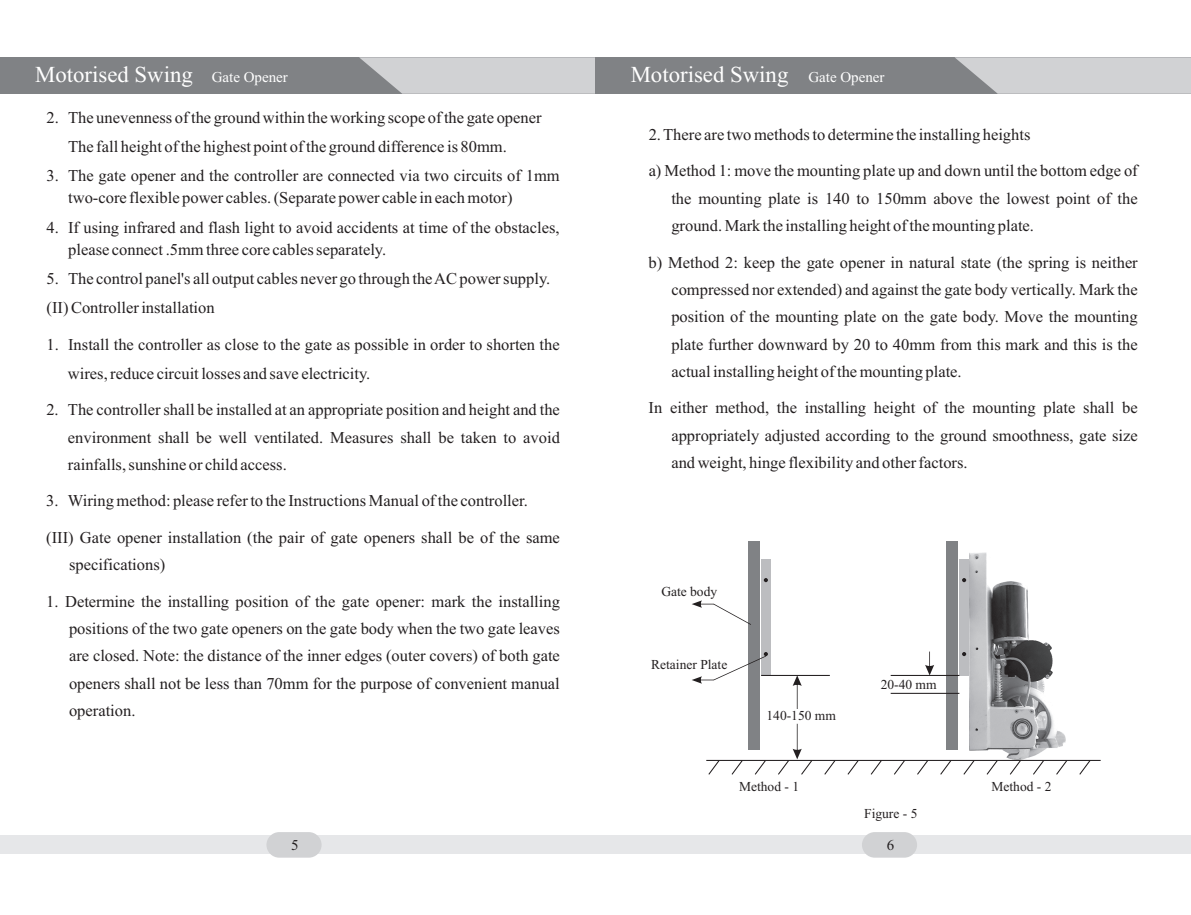
<style>
.page{position:relative;width:1191px;height:915px;background:#fff}
.page>*{position:absolute;margin:0;border:0;box-sizing:border-box;transform-origin:0 0}
.t1{font:22.8px "Times New Roman";color:#fff}
.t2{font:16.5px/27.3px "Times New Roman";color:#231f20;text-align:justify}
.t3{font:15px "Times New Roman";color:#231f20}
.t4{font:13.65px "Times New Roman";color:#231f20}
.s1{font-size:15px}
</style>
<div class="page">
<div style="left:0;top:57px;width:595px;height:37px;background:#808285"></div>
<svg style="left:359px;top:57px;width:236px;height:37px;background:#c8c9cb"></svg>
<div style="left:0;top:835px;width:595px;height:18px;background:#e6e7e9"></div>
<div style="left:266px;top:831px;width:55px;height:26px;background:#d1d2d4;border-radius:13px"></div>
<div style="left:595px;top:57px;width:596px;height:37px;background:#808285"></div>
<svg style="left:955px;top:57px;width:236px;height:37px;background:#c8c9cb"></svg>
<div style="left:595px;top:835px;width:596px;height:18px;background:#e6e7e9"></div>
<div style="left:862px;top:831px;width:55px;height:26px;background:#d1d2d4;border-radius:13px"></div>
<img style="left:969px;top:552px;width:96px;height:207px">
<hr style="left:706px;top:759px;width:394px;height:1px;background:#231f20">
<svg style="left:707px;top:759px;width:13px;height:16px"></svg>
<svg style="left:730px;top:759px;width:14px;height:16px"></svg>
<svg style="left:753px;top:759px;width:14px;height:16px"></svg>
<svg style="left:823px;top:759px;width:13px;height:16px"></svg>
<svg style="left:846px;top:759px;width:13px;height:16px"></svg>
<svg style="left:869px;top:759px;width:14px;height:16px"></svg>
<svg style="left:892px;top:759px;width:14px;height:16px"></svg>
<svg style="left:916px;top:759px;width:13px;height:16px"></svg>
<svg style="left:939px;top:759px;width:13px;height:16px"></svg>
<svg style="left:962px;top:758px;width:13px;height:17px"></svg>
<svg style="left:985px;top:758px;width:13px;height:17px"></svg>
<svg style="left:1008px;top:758px;width:14px;height:17px"></svg>
<svg style="left:1032px;top:758px;width:13px;height:17px"></svg>
<svg style="left:1055px;top:758px;width:13px;height:17px"></svg>
<svg style="left:1078px;top:759px;width:13px;height:16px"></svg>
<div style="left:946px;top:541px;width:12px;height:208px;background:#808285"></div>
<svg style="left:925px;top:651px;width:9px;height:23px"></svg>
<div style="left:959px;top:558px;width:9px;height:117px;background:#bcbdc0"></div>
<svg style="left:962px;top:578px;width:4px;height:4px"></svg>
<svg style="left:962px;top:652px;width:4px;height:4px"></svg>
<div style="left:748px;top:541px;width:12px;height:208px;background:#808285"></div>
<div style="left:761px;top:558px;width:9px;height:117px;background:#bcbdc0"></div>
<svg style="left:764px;top:578px;width:4px;height:4px"></svg>
<svg style="left:792px;top:675px;width:9px;height:33px"></svg>
<hr style="left:890px;top:674px;width:69px;height:1px;background:#231f20">
<hr style="left:890px;top:692px;width:69px;height:1px;background:#231f20">
<hr style="left:761px;top:674px;width:69px;height:1px;background:#231f20">
<svg style="left:777px;top:723px;width:36px;height:52px"></svg>
<svg style="left:692px;top:600px;width:59px;height:24px"></svg>
<svg style="left:692px;top:652px;width:76px;height:31px"></svg>
<h1 class="t1" style="left:35px;top:67px;width:254px">Motorised Swing <span class="s1">Gate Opener</span></h1>
<p class="t2" style="left:68px;top:104px;width:475px;line-height:29.2px;text-indent:-22px">2. The unevenness of the ground within the working scope of the gate opener<br>The fall height of the highest point of the ground difference is 80mm.</p>
<p class="t2" style="left:68px;top:166px;width:493px;line-height:21.9px;text-indent:-22px">3. The gate opener and the controller are connected via two circuits of 1mm two-core flexible power cables. (Separate power cable in each motor)</p>
<p class="t2" style="left:68px;top:218px;width:493px;line-height:21.9px;text-indent:-22px">4. If using infrared and flash light to avoid accidents at time of the obstacles, please connect .5mm three core cables separately.</p>
<p class="t2" style="left:47px;top:265px;width:505px;line-height:29.2px">5. The control panel's all output cables never go through the AC power supply. (II) Controller installation</p>
<p class="t2" style="left:47px;top:332px;width:514px">1. Install the controller as close to the gate as possible in order to shorten the</p>
<p class="t2" style="left:68px;top:361px;width:304px">wires, reduce circuit losses and save electricity.</p>
<p class="t2" style="left:68px;top:397px;width:493px;text-indent:-22px">2. The controller shall be installed at an appropriate position and height and the environment shall be well ventilated. Measures shall be taken to avoid rainfalls, sunshine or child access.</p>
<p class="t2" style="left:46px;top:488px;width:483px">3. Wiring method: please refer to the Instructions Manual of the controller.</p>
<p class="t2" style="left:69px;top:525px;width:492px;text-indent:-23px">(III) Gate opener installation (the pair of gate openers shall be of the same specifications)</p>
<p class="t2" style="left:69px;top:589px;width:492px;text-indent:-23px">1. Determine the installing position of the gate opener: mark the installing positions of the two gate openers on the gate body when the two gate leaves are closed. Note: the distance of the inner edges (outer covers) of both gate openers shall not be less than 70mm for the purpose of convenient manual operation.</p>
<p class="t3" style="left:291px;top:839px;width:9px">5</p>
<h1 class="t1" style="left:630px;top:67px;width:255px">Motorised Swing <span class="s1">Gate Opener</span></h1>
<p class="t2" style="left:648px;top:122px;width:383px">2. There are two methods to determine the installing heights</p>
<p class="t2" style="left:671px;top:159px;width:468px;text-indent:-23px">a) Method 1: move the mounting plate up and down until the bottom edge of the mounting plate is 140 to 150mm above the lowest point of the ground. Mark the installing height of the mounting plate.</p>
<p class="t2" style="left:671px;top:250px;width:468px;text-indent:-23px">b) Method 2: keep the gate opener in natural state (the spring is neither compressed nor extended) and against the gate body vertically. Mark the position of the mounting plate on the gate body. Move the mounting plate further downward by 20 to 40mm from this mark and this is the actual installing height of the mounting plate.</p>
<p class="t2" style="left:671px;top:395px;width:468px;text-indent:-23px">In either method, the installing height of the mounting plate shall be appropriately adjusted according to the ground smoothness, gate size and weight, hinge flexibility and other factors.</p>
<p class="t4" style="left:661px;top:586px;width:57px">Gate body</p>
<p class="t4" style="left:651px;top:659px;width:78px">Retainer Plate</p>
<p class="t4" style="left:766px;top:710px;width:71px">140-150 mm</p>
<p class="t4" style="left:880px;top:679px;width:57px">20-40 mm</p>
<p class="t4" style="left:739px;top:781px;width:61px">Method - 1</p>
<p class="t4" style="left:991px;top:781px;width:61px">Method - 2</p>
<p class="t4" style="left:864px;top:808px;width:55px">Figure - 5</p>
<p class="t3" style="left:886px;top:839px;width:9px">6</p>
</div>
